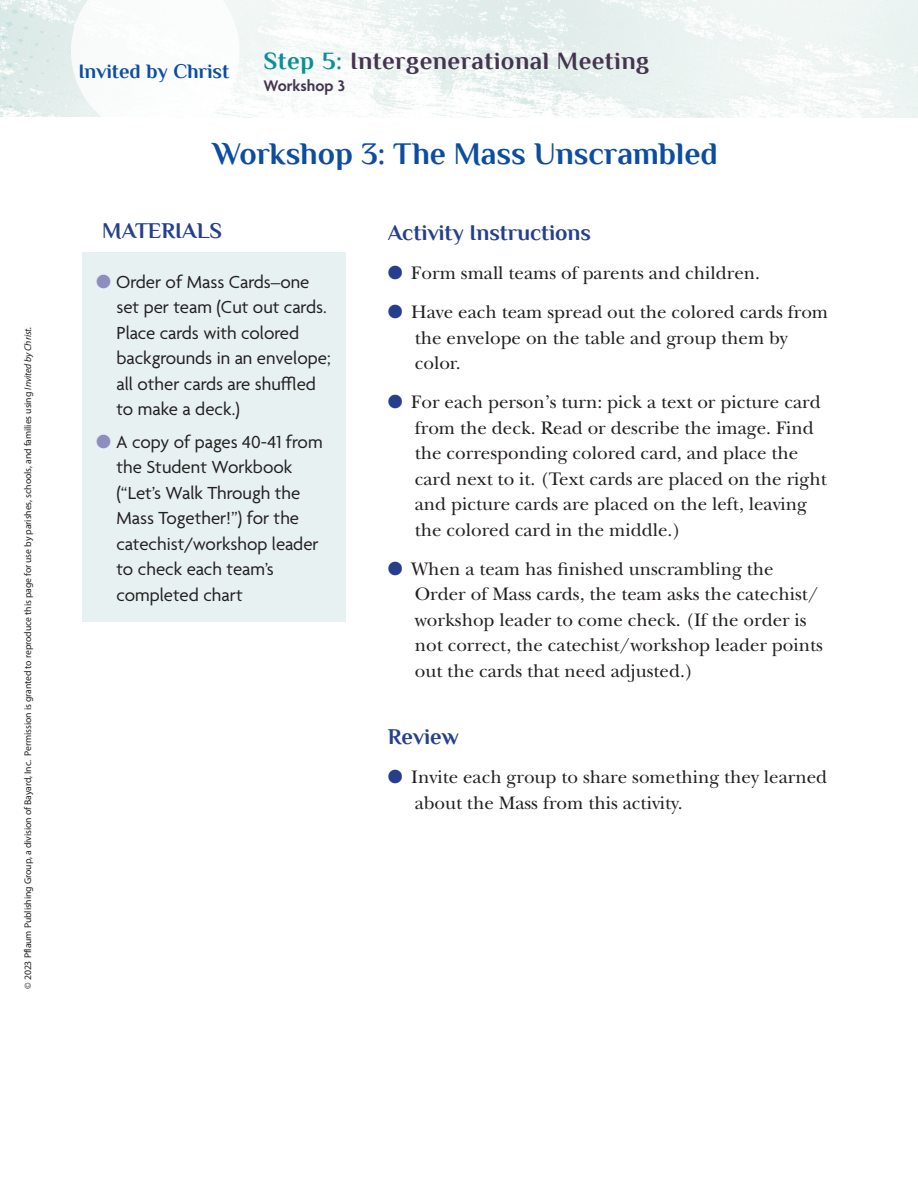
<style>
.page{position:relative;width:918px;height:1188px;background:#fff}
.page>*{position:absolute;margin:0;border:0;box-sizing:border-box;transform-origin:0 0}
.para{font:700 31.5px "Philosopher";color:#0d4da1}
.Sub_A{font:700 24.9px "Philosopher";letter-spacing:.02em;color:#45344e}
.para-2{font:700 22.5px "Philosopher";color:#253f8e}
.Sub_A-2{font:700 20.55px "Philosopher";color:#0d4da1}
.t1{font:18.9px/25.5px "New Baskerville Std";color:#231f20}
.t2{font:18.9px/25.5px "Agenda";color:#231f20}
.Sub_A-3{font:600 16.5px "Agenda";color:#45344e}
.t3{font:9.75px "Myriad Pro";letter-spacing:-.01em;color:#231f20}
.s1{font-style:italic}
.s2{color:#0b8e96}
.s3{color:#8d8ebe}
.s4{color:#253f8e}
</style>
<div class="page">
<div style="left:83px;top:253px;width:263px;height:369px;background:#e7f1f2"></div>
<img style="left:239px;top:0;width:679px;height:118px">
<svg style="left:0;top:0;width:239px;height:117px"></svg>
<p class="t3" style="left:22px;top:989px;width:664px;rotate:-90deg">© 2023 Pflaum Publishing Group, a division of Bayard, Inc. Permission is granted to reproduce this page for use by parishes, schools, and families using <span class="s1">Invited by Christ.</span></p>
<p class="Sub_A-2" style="left:78px;top:60px;width:153px">Invited by Christ</p>
<p class="Sub_A" style="left:263px;top:48px;width:387px"><span class="s2">Step 5:</span> Intergenerational Meeting</p>
<p class="Sub_A-3" style="left:263px;top:77px;width:83px">Workshop 3</p>
<p class="para" style="left:213px;top:137px;width:506px">Workshop 3: The Mass Unscrambled</p>
<p class="para-2" style="left:102px;top:219px;width:121px">MATERIALS</p>
<p class="t2" style="left:116px;top:270px;width:216px;text-indent:-20px"><span class="s3">●</span> Order of Mass Cards–one set per team (Cut out cards.<br>Place cards with colored backgrounds in an envelope; all other cards are shuffled to make a deck.)</p>
<p class="t2" style="left:116px;top:430px;width:208px;text-indent:-20px"><span class="s3">●</span> A copy of pages 40-41 from the Student Workbook (“Let’s Walk Through the<br>Mass Together!”) for the catechist/workshop leader to check each team’s completed chart</p>
<p class="para-2" style="left:388px;top:221px;width:205px">Activity Instructions</p>
<p class="t1" style="left:388px;top:261px;width:374px"><span class="s4">●</span> Form small teams of parents and children.</p>
<p class="t1" style="left:415px;top:300px;width:415px;text-indent:-27px"><span class="s4">●</span> Have each team spread out the colored cards from the envelope on the table and group them by color.</p>
<p class="t1" style="left:415px;top:390px;width:414px;text-indent:-27px"><span class="s4">●</span> For each person’s turn: pick a text or picture card from the deck. Read or describe the image. Find the corresponding colored card, and place the card next to it. (Text cards are placed on the right and picture cards are placed on the left, leaving the colored card in the middle.)</p>
<p class="t1" style="left:415px;top:556px;width:410px;text-indent:-27px"><span class="s4">●</span> When a team has finished unscrambling the Order of Mass cards, the team asks the catechist/ workshop leader to come check. (If the order is not correct, the catechist/workshop leader points out the cards that need adjusted.)</p>
<p class="para-2" style="left:388px;top:725px;width:73px">Review</p>
<p class="t1" style="left:415px;top:764px;width:414px;text-indent:-27px"><span class="s4">●</span> Invite each group to share something they learned about the Mass from this activity.</p>
</div>
